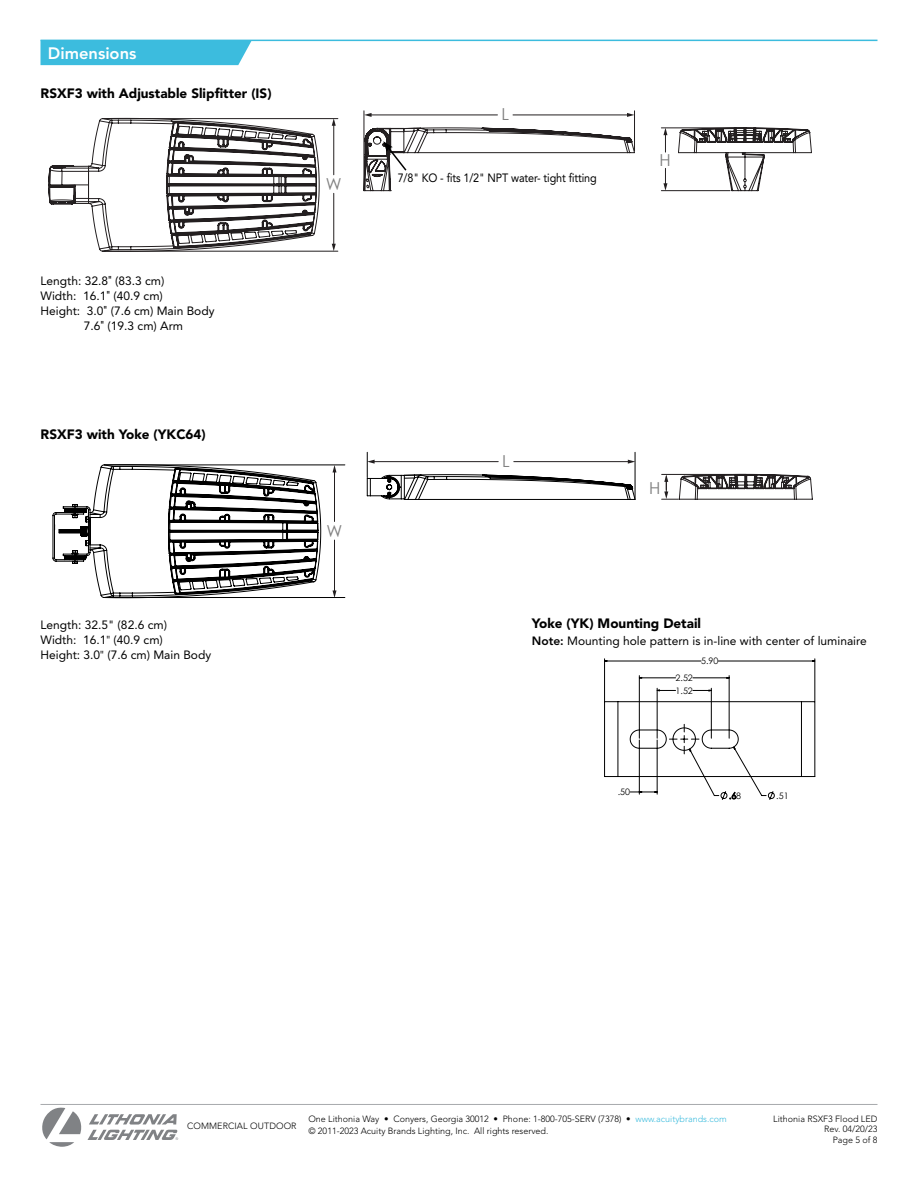
<style>
.page{position:relative;width:918px;height:1188px;background:#fff}
.page>*{position:absolute;margin:0;border:0;box-sizing:border-box;transform-origin:0 0}
.t1{font:800 16.5px "Avenir LT Std";color:#fff}
.t2{font:16.5px "Century Gothic";color:#808080}
.t3{font:900 13.5px "Avenir LT Std";color:#000}
.t4{font:12px/15px "Avenir LT Std";color:#000}
.t5{font:12px "Avenir LT Std";color:#000;scale:.9 1}
.t6{font:300 9px/10.6px "Avenir LT Std";color:#000}
.t7{font:8.85px/12.6px "Century Gothic";color:#000}
.s1{font-family:"Futura Std";font-weight:300;font-stretch:condensed}
.s2{font-family:"Myriad Pro";font-stretch:condensed}
.s3{font-weight:800}
.s4{color:#3cbcde}
</style>
<div class="page">
<hr style="left:40px;top:1104px;width:838px;height:1px;background:#a7a9ac">
<svg style="left:42px;top:1107px;width:136px;height:40px"></svg>
<hr style="left:661px;top:128px;width:82px;height:1px;background:#231f20">
<hr style="left:661px;top:190px;width:69px;height:1px;background:#231f20">
<hr style="left:364px;top:111px;width:1px;height:78px;background:#231f20">
<hr style="left:634px;top:111px;width:1px;height:40px;background:#231f20">
<hr style="left:104px;top:118px;width:234px;height:1px;background:#231f20">
<hr style="left:104px;top:251px;width:234px;height:1px;background:#231f20">
<svg style="left:48px;top:118px;width:272px;height:134px"></svg>
<svg style="left:678px;top:127px;width:134px;height:64px"></svg>
<hr style="left:334px;top:193px;width:1px;height:52px;background:#231f20">
<svg style="left:332px;top:244px;width:4px;height:7px"></svg>
<hr style="left:334px;top:124px;width:1px;height:51px;background:#231f20">
<svg style="left:332px;top:118px;width:4px;height:8px"></svg>
<svg style="left:663px;top:168px;width:4px;height:23px"></svg>
<svg style="left:663px;top:128px;width:4px;height:24px"></svg>
<hr style="left:513px;top:115px;width:115px;height:1px;background:#231f20">
<svg style="left:627px;top:113px;width:7px;height:4px"></svg>
<hr style="left:370px;top:115px;width:127px;height:1px;background:#231f20">
<svg style="left:364px;top:113px;width:8px;height:4px"></svg>
<hr style="left:40px;top:40px;width:838px;height:1px;background:#3cbcde">
<div style="left:40px;top:40px;width:212px;height:25px;background:#3cbcde"></div>
<svg style="left:364px;top:128px;width:271px;height:64px"></svg>
<hr style="left:334px;top:540px;width:1px;height:52px;background:#231f20">
<svg style="left:333px;top:590px;width:4px;height:7px"></svg>
<hr style="left:334px;top:471px;width:1px;height:51px;background:#231f20">
<svg style="left:333px;top:466px;width:4px;height:6px"></svg>
<svg style="left:662px;top:473px;width:151px;height:27px"></svg>
<hr style="left:635px;top:452px;width:1px;height:47px;background:#000">
<hr style="left:105px;top:465px;width:240px;height:1px;background:#000">
<hr style="left:105px;top:597px;width:240px;height:1px;background:#000">
<svg style="left:367px;top:452px;width:268px;height:48px"></svg>
<svg style="left:53px;top:464px;width:268px;height:134px"></svg>
<svg style="left:604px;top:658px;width:211px;height:142px"></svg>
<hr style="left:618px;top:702px;width:1px;height:75px;background:#000">
<hr style="left:801px;top:702px;width:1px;height:75px;background:#000">
<h1 class="t1" style="left:48px;top:43px;width:90px">Dimensions</h1>
<p class="t3" style="left:41px;top:85px;width:232px">RSXF3 with Adjustable Slipfitter (IS)</p>
<p class="t4" style="left:40px;top:273px;width:126px">Length: 32.8<span class="s1">"</span> (83.3 cm)</p>
<p class="t4" style="left:40px;top:288px;width:124px">Width: 16.1<span class="s1">"</span> (40.9 cm)</p>
<p class="t4" style="left:40px;top:303px;width:176px">Height: 3.0<span class="s1">"</span> (7.6 cm) Main Body</p>
<p class="t4" style="left:84px;top:318px;width:101px">7.6<span class="s1">"</span> (19.3 cm) Arm</p>
<p class="t3" style="left:41px;top:426px;width:167px">RSXF3 with Yoke (YKC64)</p>
<p class="t4" style="left:40px;top:617px;width:172px">Length: 32.5" (82.6 cm)<br>Width: 16.1<span class="s2">"</span> (40.9 cm)<br>Height: 3.0<span class="s2">"</span> (7.6 cm) Main Body</p>
<h1 class="t2" style="left:326px;top:174px;width:17px">W</h1>
<h1 class="t2" style="left:327px;top:521px;width:17px">W</h1>
<h1 class="t2" style="left:501px;top:104px;width:9px">L</h1>
<p class="t5" style="left:398px;top:171px;width:223px">7/8" KO - fits 1/2" NPT water- tight fitting</p>
<h1 class="t2" style="left:660px;top:150px;width:13px">H</h1>
<h1 class="t2" style="left:502px;top:451px;width:9px">L</h1>
<h1 class="t2" style="left:649px;top:477px;width:13px">H</h1>
<p class="t3" style="left:532px;top:615px;width:171px">Yoke (YK) Mounting Detail</p>
<p class="t4" style="left:532px;top:633px;width:336px"><span class="s3">Note:</span> Mounting hole pattern is in-line with center of luminaire</p>
<p class="t7" style="left:701px;top:655px;width:19px">5.90</p>
<p class="t7" style="left:676px;top:672px;width:19px">2.52<br>1.52</p>
<p class="t7" style="left:618px;top:786px;width:14px">.50</p>
<p class="t7" style="left:729px;top:789px;width:14px">.68</p>
<p class="t7" style="left:776px;top:789px;width:14px">.51</p>
<p class="t6" style="left:187px;top:1121px;width:111px">COMMERCIAL OUTDOOR</p>
<p class="t6" style="left:308px;top:1113px;width:420px;line-height:12.3px">One Lithonia Way • Conyers, Georgia 30012 • Phone: 1-800-705-SERV (7378) • <span class="s4">www.acuitybrands.com </span>© 2011-2023 Acuity Brands Lighting, Inc. All rights reserved.</p>
<p class="t6" style="left:773px;top:1113px;width:106px;text-align:right">Lithonia RSXF3 Flood LED<br>Rev. 04/20/23<br>Page 5 of 8</p>
</div>
